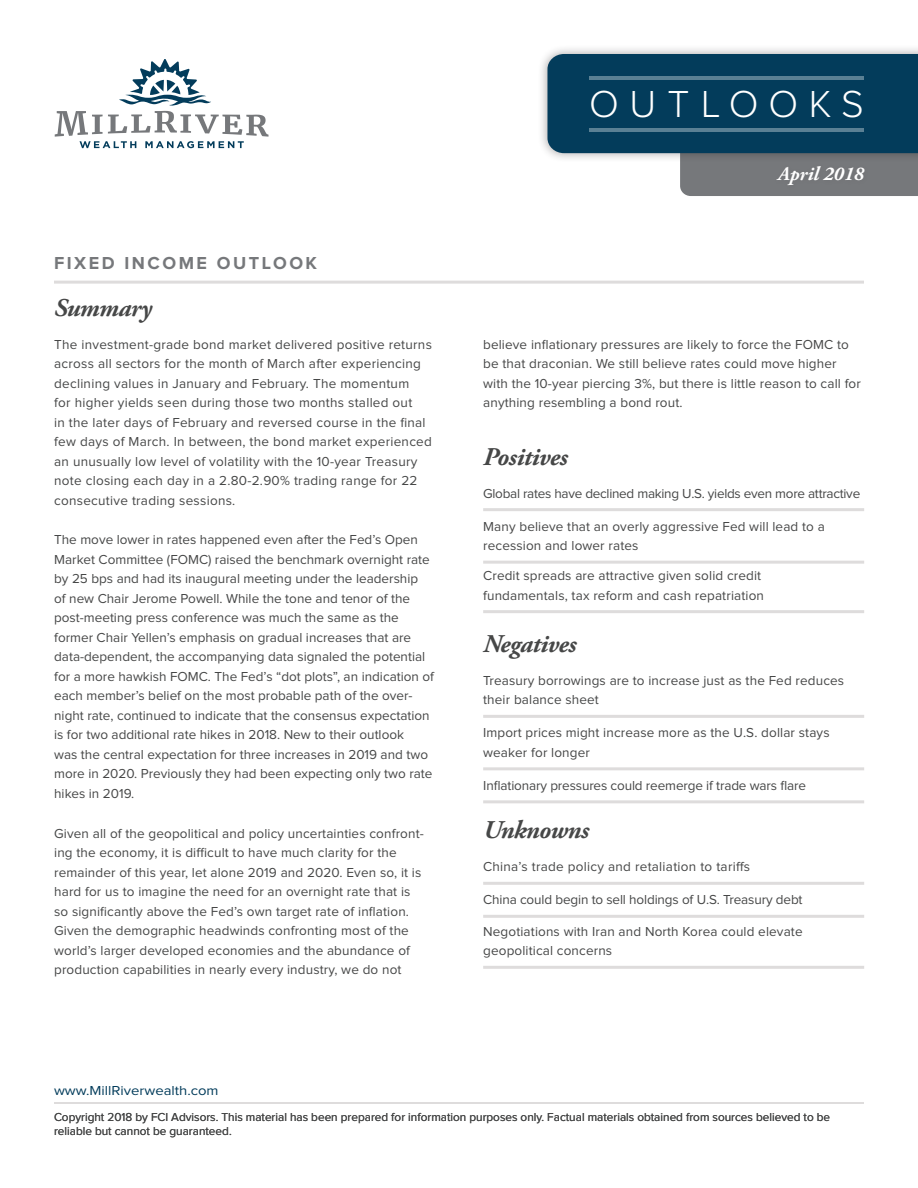
<style>
.page{position:relative;width:918px;height:1188px;background:#fff}
.page>*{position:absolute;margin:0;border:0;box-sizing:border-box;transform-origin:0 0}
.t1{font:300 39px "Proxima Nova";letter-spacing:.27em;color:#fff}
.palatino-main{font:italic 700 25.5px "Adobe Garamond Pro";letter-spacing:-.02em;color:#464747}
.bullets-square{font:italic 700 25.5px "Adobe Garamond Pro";letter-spacing:-.02em;color:#464747}
.t2{font:italic 700 19.5px "Adobe Garamond Pro";color:#fff}
.t3{font:700 18px "Proxima Nova";letter-spacing:.14em;color:#76787b}
.palatino-main-2{font:13.5px/19.5px "Proxima Nova";letter-spacing:.01em;color:#464747}
.bullets-square-2{font:13.5px/19.5px "Proxima Nova";letter-spacing:.01em;color:#464747}
.bullets-square-3{font:13.5px "Proxima Nova";letter-spacing:-.01em;color:#464747}
.bullets-square-4{font:13.5px "Proxima Nova";letter-spacing:-.02em;color:#464747}
.t4{font:13.5px "Proxima Nova";color:#033c5b;scale:1.1 1}
.t5{font:12px/14.4px "Proxima Nova";color:#464747}
</style>
<div class="page">
<div style="left:538px;top:44px;width:380px;height:119px;background:#231f20;opacity:.38"></div>
<svg style="left:547px;top:54px;width:371px;height:142px;background:#335c73"></svg>
<hr style="left:590px;top:76px;width:274px;height:4px;background:#5a8094">
<hr style="left:590px;top:128px;width:274px;height:4px;background:#5a8094">
<div style="left:772px;top:162px;width:97px;height:29px;background:#75777a"></div>
<hr style="left:483px;top:508px;width:381px;height:3px;background:#dedcdc">
<hr style="left:483px;top:561px;width:381px;height:3px;background:#dedcdc">
<hr style="left:483px;top:610px;width:381px;height:3px;background:#dedcdc">
<hr style="left:483px;top:715px;width:381px;height:3px;background:#dedcdc">
<hr style="left:483px;top:767px;width:381px;height:3px;background:#dedcdc">
<hr style="left:483px;top:800px;width:381px;height:3px;background:#dedcdc">
<hr style="left:483px;top:882px;width:381px;height:3px;background:#dedcdc">
<hr style="left:483px;top:915px;width:381px;height:3px;background:#dedcdc">
<hr style="left:483px;top:966px;width:381px;height:3px;background:#dedcdc">
<hr style="left:54px;top:281px;width:810px;height:3px;background:#dedcdc">
<svg style="left:55px;top:59px;width:214px;height:89px"></svg>
<hr style="left:54px;top:1102px;width:810px;height:2px;background:#dedcdc">
<h1 class="t1" style="left:589px;top:86px;width:276px">OUTLOOKS</h1>
<p class="t3" style="left:54px;top:254px;width:265px">FIXED INCOME OUTLOOK</p>
<p class="palatino-main" style="left:54px;top:293px;width:99px">Summary</p>
<p class="palatino-main-2" style="left:54px;top:335px;width:379px">The investment-grade bond market delivered positive returns across all sectors for the month of March after experiencing declining values in January and February. The momentum<br>for higher yields seen during those two months stalled out<br>in the later days of February and reversed course in the final few days of March. In between, the bond market experienced an unusually low level of volatility with the 10-year Treasury note closing each day in a 2.80-2.90% trading range for 22 consecutive trading sessions.</p>
<p class="palatino-main-2" style="left:54px;top:531px;width:381px">The move lower in rates happened even after the Fed’s Open Market Committee (FOMC) raised the benchmark overnight rate by 25 bps and had its inaugural meeting under the leadership<br>of new Chair Jerome Powell. While the tone and tenor of the post-meeting press conference was much the same as the former Chair Yellen’s emphasis on gradual increases that are data-dependent, the accompanying data signaled the potential for a more hawkish FOMC. The Fed’s “dot plots”, an indication of each member’s belief on the most probable path of the over&shy;night rate, continued to indicate that the consensus expectation is for two additional rate hikes in 2018. New to their outlook<br>was the central expectation for three increases in 2019 and two more in 2020. Previously they had been expecting only two rate hikes in 2019.</p>
<p class="palatino-main-2" style="left:54px;top:824px;width:371px">Given all of the geopolitical and policy uncertainties confront&shy;ing the economy, it is difficult to have much clarity for the remainder of this year, let alone 2019 and 2020. Even so, it is hard for us to imagine the need for an overnight rate that is so significantly above the Fed’s own target rate of inflation.<br>Given the demographic headwinds confronting most of the world’s larger developed economies and the abundance of production capabilities in nearly every industry, we do not</p>
<p class="t4" style="left:54px;top:1084px;width:151px">www.MillRiverwealth.com</p>
<h3 class="t2" style="left:778px;top:162px;width:87px">April 2018</h3>
<p class="palatino-main-2" style="left:483px;top:335px;width:379px">believe inflationary pressures are likely to force the FOMC to be that draconian. We still believe rates could move higher with the 10-year piercing 3%, but there is little reason to call for anything resembling a bond rout.</p>
<p class="palatino-main" style="left:483px;top:442px;width:86px">Positives</p>
<p class="bullets-square-4" style="left:483px;top:487px;width:379px">Global rates have declined making U.S. yields even more attractive</p>
<p class="bullets-square-2" style="left:483px;top:517px;width:343px">Many believe that an overly aggressive Fed will lead to a recession and lower rates</p>
<p class="bullets-square-2" style="left:483px;top:566px;width:282px">Credit spreads are attractive given solid credit fundamentals, tax reform and cash repatriation</p>
<p class="palatino-main" style="left:483px;top:629px;width:95px">Negatives</p>
<p class="bullets-square-2" style="left:483px;top:671px;width:363px">Treasury borrowings are to increase just as the Fed reduces their balance sheet</p>
<p class="bullets-square-2" style="left:483px;top:724px;width:348px">Import prices might increase more as the U.S. dollar stays weaker for longer</p>
<p class="bullets-square-3" style="left:483px;top:779px;width:324px">Inflationary pressures could reemerge if trade wars flare</p>
<p class="bullets-square" style="left:483px;top:816px;width:107px">Unknowns</p>
<p class="bullets-square-2" style="left:483px;top:858px;width:269px">China’s trade policy and retaliation to tariffs</p>
<p class="bullets-square-3" style="left:483px;top:894px;width:321px">China could begin to sell holdings of U.S. Treasury debt</p>
<p class="bullets-square-2" style="left:483px;top:922px;width:321px">Negotiations with Iran and North Korea could elevate geopolitical concerns</p>
<p class="t5" style="left:54px;top:1110px;width:778px">Copyright 2018 by FCI Advisors. This material has been prepared for information purposes only. Factual materials obtained from sources believed to be reliable but cannot be guaranteed.</p>
</div>
